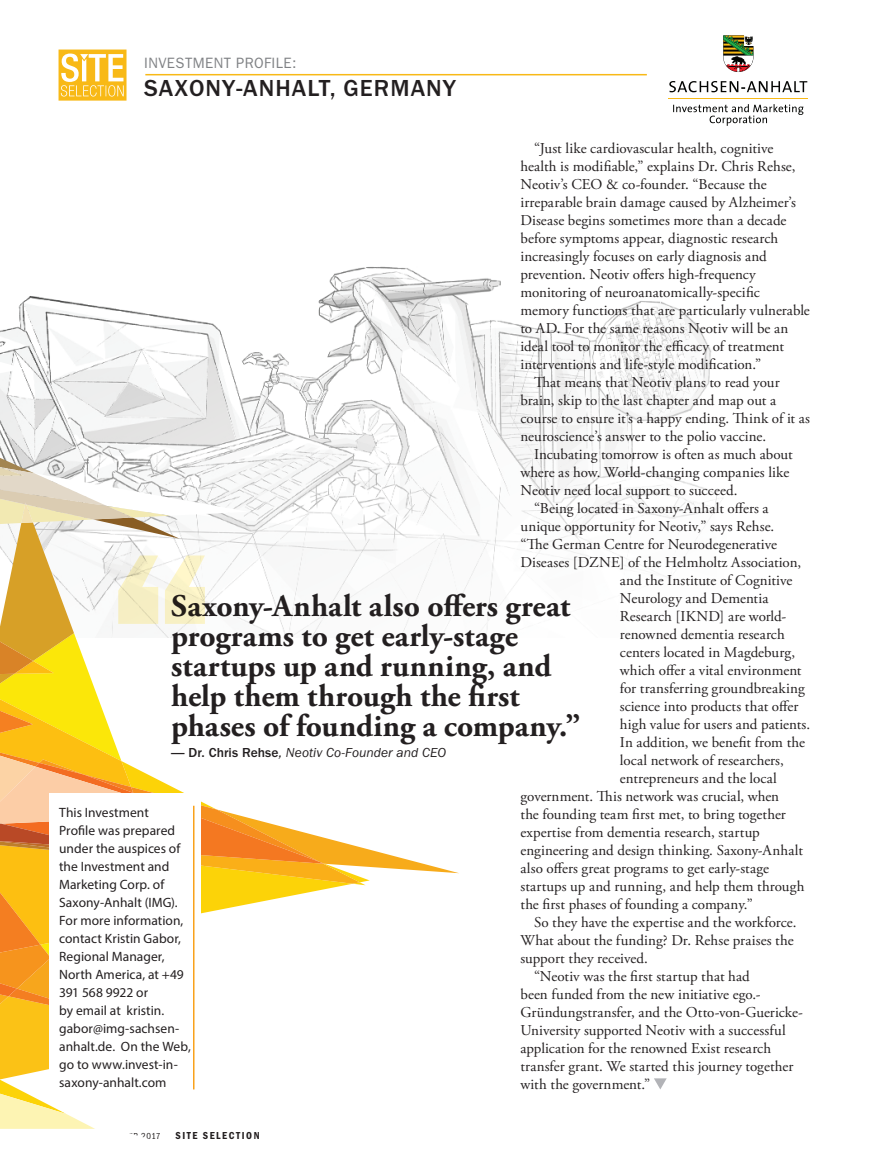
<style>
.page{position:relative;width:878px;height:1175px;background:#fff}
.page>*{position:absolute;margin:0;border:0;box-sizing:border-box;transform-origin:0 0}
.t1{font:700 31.5px/30px "Adobe Garamond Pro";color:#231f20}
.t2{font:500 24px "ITC Franklin Gothic Std";letter-spacing:.045em;color:#231f20}
.t3{font:15px "Adobe Garamond Pro";letter-spacing:.005em;color:#231f20}
.t4{font:15px "ITC Franklin Gothic Std";letter-spacing:.03em;color:#808285}
.t5{font:13.5px/18px "Myriad Pro";letter-spacing:.005em;color:#231f20}
.t6{font:italic 13.5px "ITC Franklin Gothic Std";color:#231f20}
.t7{font:10.5px "ITC Franklin Gothic Std Dm Cd";letter-spacing:.145em;color:#231f20}
.s1{font-weight:500;font-style:normal}
</style>
<div class="page">
<img style="left:0;top:266px;width:723px;height:371px">
<hr style="left:145px;top:74px;width:501px;height:1px;background:#f8b916">
<svg style="left:58px;top:50px;width:68px;height:51px"></svg>
<svg style="left:0;top:302px;width:24px;height:78px"></svg>
<svg style="left:0;top:458px;width:459px;height:671px"></svg>
<div style="left:49px;top:793px;width:152px;height:303px;background:#fff"></div>
<hr style="left:193px;top:805px;width:1px;height:284px;background:#f9a21c">
<svg style="left:654px;top:1078px;width:12px;height:11px"></svg>
<hr style="left:668px;top:98px;width:139px;height:1px;background:#f8b916">
<svg style="left:673px;top:104px;width:130px;height:22px"></svg>
<svg style="left:669px;top:81px;width:138px;height:11px"></svg>
<svg style="left:723px;top:35px;width:30px;height:37px"></svg>
<p class="t4" style="left:144px;top:54px;width:154px">INVESTMENT PROFILE:</p>
<h2 class="t2" style="left:144px;top:75px;width:313px">SAXONY-ANHALT, GERMANY</h2>
<p class="t3" style="left:534px;top:139px;width:241px">“Just like cardiovascular health, cognitive</p>
<p class="t3" style="left:520px;top:157px;width:276px">health is modifiable,” explains Dr. Chris Rehse,</p>
<p class="t3" style="left:520px;top:175px;width:248px">Neotiv’s CEO &amp; co-founder. “Because the</p>
<p class="t3" style="left:520px;top:193px;width:277px">irreparable brain damage caused by Alzheimer’s</p>
<p class="t3" style="left:520px;top:211px;width:267px">Disease begins sometimes more than a decade</p>
<p class="t3" style="left:520px;top:229px;width:259px">before symptoms appear, diagnostic research</p>
<p class="t3" style="left:520px;top:247px;width:248px">increasingly focuses on early diagnosis and</p>
<p class="t3" style="left:520px;top:265px;width:237px">prevention. Neotiv offers high-frequency</p>
<p class="t3" style="left:520px;top:283px;width:241px">monitoring of neuroanatomically-specific</p>
<p class="t3" style="left:520px;top:301px;width:291px">memory functions that are particularly vulnerable</p>
<p class="t3" style="left:520px;top:319px;width:269px">to AD. For the same reasons Neotiv will be an</p>
<p class="t3" style="left:520px;top:337px;width:265px">ideal tool to monitor the efficacy of treatment</p>
<p class="t3" style="left:520px;top:355px;width:242px">interventions and life-style modification.”</p>
<p class="t3" style="left:534px;top:373px;width:247px">That means that Neotiv plans to read your</p>
<p class="t3" style="left:520px;top:391px;width:257px">brain, skip to the last chapter and map out a</p>
<p class="t3" style="left:520px;top:409px;width:291px">course to ensure it’s a happy ending. Think of it as</p>
<p class="t3" style="left:520px;top:427px;width:247px">neuroscience’s answer to the polio vaccine.</p>
<p class="t3" style="left:534px;top:445px;width:260px">Incubating tomorrow is often as much about</p>
<p class="t3" style="left:520px;top:463px;width:270px">where as how. World-changing companies like</p>
<p class="t3" style="left:520px;top:481px;width:218px">Neotiv need local support to succeed.</p>
<p class="t3" style="left:534px;top:499px;width:236px">“Being located in Saxony-Anhalt offers a</p>
<p class="t3" style="left:520px;top:517px;width:255px">unique opportunity for Neotiv,” says Rehse.</p>
<p class="t3" style="left:520px;top:535px;width:258px">“The German Centre for Neurodegenerative</p>
<p class="t3" style="left:520px;top:553px;width:282px">Diseases [DZNE] of the Helmholtz Association,</p>
<p class="t3" style="left:620px;top:571px;width:174px">and the Institute of Cognitive</p>
<p class="t3" style="left:620px;top:589px;width:150px">Neurology and Dementia</p>
<p class="t3" style="left:620px;top:607px;width:168px">Research [IKND] are world-</p>
<p class="t3" style="left:620px;top:625px;width:166px">renowned dementia research</p>
<p class="t3" style="left:620px;top:643px;width:177px">centers located in Magdeburg,</p>
<p class="t3" style="left:620px;top:661px;width:183px">which offer a vital environment</p>
<p class="t3" style="left:620px;top:679px;width:186px">for transferring groundbreaking</p>
<p class="t3" style="left:620px;top:697px;width:180px">science into products that offer</p>
<p class="t3" style="left:620px;top:715px;width:192px">high value for users and patients.</p>
<p class="t3" style="left:620px;top:733px;width:187px">In addition, we benefit from the</p>
<p class="t3" style="left:620px;top:751px;width:165px">local network of researchers,</p>
<p class="t3" style="left:620px;top:769px;width:158px">entrepreneurs and the local</p>
<p class="t3" style="left:520px;top:787px;width:260px">government. This network was crucial, when</p>
<p class="t3" style="left:520px;top:805px;width:267px">the founding team first met, to bring together</p>
<p class="t3" style="left:520px;top:823px;width:241px">expertise from dementia research, startup</p>
<p class="t3" style="left:520px;top:841px;width:284px">engineering and design thinking. Saxony-Anhalt</p>
<p class="t3" style="left:520px;top:859px;width:250px">also offers great programs to get early-stage</p>
<p class="t3" style="left:520px;top:877px;width:285px">startups up and running, and help them through</p>
<p class="t3" style="left:520px;top:895px;width:234px">the first phases of founding a company.”</p>
<p class="t3" style="left:534px;top:913px;width:264px">So they have the expertise and the workforce.</p>
<p class="t3" style="left:520px;top:931px;width:275px">What about the funding? Dr. Rehse praises the</p>
<p class="t3" style="left:520px;top:949px;width:129px">support they received.</p>
<p class="t3" style="left:534px;top:967px;width:217px">“Neotiv was the first startup that had</p>
<p class="t3" style="left:520px;top:985px;width:242px">been funded from the new initiative ego.-</p>
<p class="t3" style="left:520px;top:1003px;width:284px">Gründungstransfer, and the Otto-von-Guericke-</p>
<p class="t3" style="left:520px;top:1021px;width:267px">University supported Neotiv with a successful</p>
<p class="t3" style="left:520px;top:1039px;width:252px">application for the renowned Exist research</p>
<p class="t3" style="left:520px;top:1057px;width:274px">transfer grant. We started this journey together</p>
<p class="t3" style="left:520px;top:1075px;width:131px">with the government.”</p>
<h1 class="t1" style="left:171px;top:592px;width:410px">Saxony-Anhalt also offers great programs to get early-stage startups up and running, and help them through the first phases of founding a company.”</h1>
<p class="t6" style="left:171px;top:744px;width:276px"><span class="s1">— Dr. Chris Rehse</span>, Neotiv Co-Founder and CEO</p>
<p class="t5" style="left:59px;top:802px;width:133px">This Investment<br>Profile was prepared under the auspices of the Investment and<br>Marketing Corp. of<br>Saxony-Anhalt (IMG).<br>For more information, contact Kristin Gabor,<br>Regional Manager,<br>North America, at +49<br>391 568 9922 or<br>by email at kristin. gabor@img-sachsen&shy;anhalt.de. On the Web, go to www.invest-in&shy;saxony-anhalt.com</p>
<p class="t7" style="left:176px;top:1129px;width:85px">SITE SELECTION</p>
</div>
